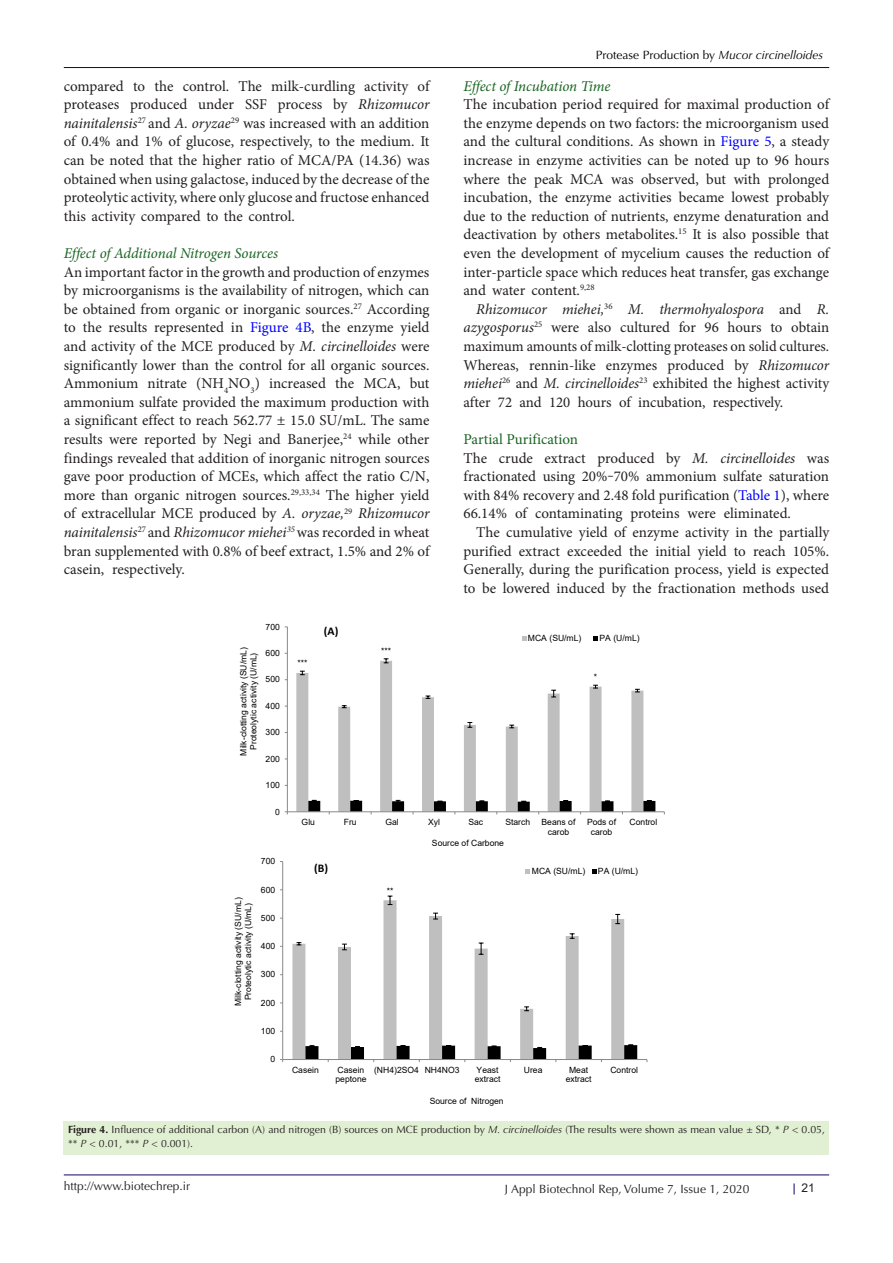
<style>
.page{position:relative;width:893px;height:1263px;background:#fff}
.page>*{position:absolute;margin:0;border:0;box-sizing:border-box;transform-origin:0 0}
.Default{font:15px/18.6px "Minion Pro";color:#231f20;text-align:justify}
.t1{font:italic 15px "Minion Pro";letter-spacing:-.01em;color:#196421}
.t2{font:15px "Minion Pro";color:#196421}
.t3{font:12px "Optima LT Std";color:#231f20}
.t4{font:12px "Optima LT Std";color:#000001}
.t5{font:12px "Arial";color:#231f20}
.t6{font:700 11.85px "Calibri";color:#000}
.t7{font:10.5px/13.5px "Optima LT Std";color:#231f20}
.t8{font:8.55px/9.9px "Arial";color:#000;text-align:center}
.s1{font-style:italic}
.s2{color:#00f}
.s3{font-weight:700}
</style>
<div class="page">
<hr style="left:64px;top:67px;width:765px;height:1px;background:#190066">
<hr style="left:64px;top:1175px;width:765px;height:1px;background:#190066">
<svg style="left:296px;top:661px;width:347px;height:150px"></svg>
<svg style="left:300px;top:671px;width:5px;height:4px"></svg>
<svg style="left:342px;top:705px;width:5px;height:3px"></svg>
<svg style="left:384px;top:658px;width:4px;height:6px"></svg>
<svg style="left:426px;top:696px;width:4px;height:3px"></svg>
<svg style="left:467px;top:722px;width:5px;height:6px"></svg>
<svg style="left:509px;top:725px;width:5px;height:3px"></svg>
<svg style="left:551px;top:690px;width:5px;height:8px"></svg>
<svg style="left:593px;top:685px;width:5px;height:4px"></svg>
<svg style="left:635px;top:689px;width:5px;height:4px"></svg>
<hr style="left:287px;top:627px;width:1px;height:185px;background:#898989">
<hr style="left:287px;top:811px;width:377px;height:1px;background:#898989">
<svg style="left:308px;top:800px;width:347px;height:14px"></svg>
<svg style="left:522px;top:636px;width:4px;height:5px"></svg>
<svg style="left:593px;top:636px;width:5px;height:5px"></svg>
<svg style="left:292px;top:900px;width:332px;height:159px"></svg>
<svg style="left:297px;top:942px;width:4px;height:4px"></svg>
<svg style="left:342px;top:944px;width:5px;height:6px"></svg>
<svg style="left:388px;top:896px;width:4px;height:9px"></svg>
<svg style="left:433px;top:913px;width:5px;height:7px"></svg>
<svg style="left:479px;top:943px;width:4px;height:12px"></svg>
<svg style="left:524px;top:1006px;width:5px;height:5px"></svg>
<svg style="left:570px;top:933px;width:5px;height:6px"></svg>
<svg style="left:615px;top:914px;width:5px;height:10px"></svg>
<hr style="left:282px;top:861px;width:1px;height:198px;background:#898989">
<hr style="left:283px;top:1059px;width:364px;height:1px;background:#898989">
<svg style="left:305px;top:1045px;width:332px;height:17px"></svg>
<svg style="left:526px;top:869px;width:4px;height:5px"></svg>
<svg style="left:592px;top:869px;width:4px;height:5px"></svg>
<div style="left:64px;top:1121px;width:765px;height:34px;background:#e1f0d2"></div>
<p class="Default" style="left:64px;top:77px;width:367px">compared to the control. The milk-curdling activity of proteases produced under SSF process by <span class="s1">Rhizomucor nainitalensis</span><sup>27</sup> and <span class="s1">A. oryzae</span><sup>29</sup> was increased with an addition of 0.4% and 1% of glucose, respectively, to the medium. It can be noted that the higher ratio of MCA/PA (14.36) was obtained when using galactose, induced by the decrease of the proteolytic activity, where only glucose and fructose enhanced this activity compared to the control.</p>
<p class="t1" style="left:64px;top:243px;width:216px">Effect of Additional Nitrogen Sources</p>
<p class="Default" style="left:64px;top:263px;width:367px">An important factor in the growth and production of enzymes by microorganisms is the availability of nitrogen, which can be obtained from organic or inorganic sources.<sup>27</sup> According to the results represented in <span class="s2">Figure 4B</span>, the enzyme yield and activity of the MCE produced by <span class="s1">M. circinelloides</span> were significantly lower than the control for all organic sources.<br>Ammonium nitrate (NH<sub>4</sub>NO<sub>3</sub>) increased the MCA, but ammonium sulfate provided the maximum production with a significant effect to reach 562.77 ± 15.0 SU/mL. The same results were reported by Negi and Banerjee,<sup>24</sup> while other findings revealed that addition of inorganic nitrogen sources gave poor production of MCEs, which affect the ratio C/N, more than organic nitrogen sources.<sup>29,33,34</sup> The higher yield of extracellular MCE produced by <span class="s1">A. oryzae,</span><sup>29</sup> <span class="s1">Rhizomucor nainitalensis</span><sup>27</sup> and <span class="s1">Rhizomucor miehei</span><sup>35</sup> was recorded in wheat bran supplemented with 0.8% of beef extract, 1.5% and 2% of casein, respectively.</p>
<p class="t8" style="left:266px;top:622px;width:16px">700</p>
<p class="t8" style="left:238px;top:756px;width:110px;rotate:-90deg">Milk-clotting activity (SU/mL)<br>Proteolytic activity (U/mL)</p>
<p class="t8" style="left:266px;top:648px;width:16px">600</p>
<p class="t8" style="left:266px;top:674px;width:16px">500</p>
<p class="t8" style="left:266px;top:701px;width:16px">400</p>
<p class="t8" style="left:266px;top:727px;width:16px">300</p>
<p class="t8" style="left:266px;top:754px;width:16px">200</p>
<p class="t8" style="left:266px;top:780px;width:16px">100</p>
<p class="t8" style="left:275px;top:806px;width:6px">0</p>
<p class="t8" style="left:297px;top:658px;width:12px">***</p>
<p class="t6" style="left:324px;top:623px;width:16px">(A)</p>
<p class="t8" style="left:381px;top:646px;width:12px">***</p>
<p class="t4" style="left:596px;top:48px;width:229px">Protease Production by <span class="s1">Mucor circinelloides</span></p>
<p class="t1" style="left:463px;top:76px;width:149px">Effect of Incubation Time</p>
<p class="Default" style="left:463px;top:95px;width:367px">The incubation period required for maximal production of the enzyme depends on two factors: the microorganism used and the cultural conditions. As shown in <span class="s2">Figure 5</span>, a steady increase in enzyme activities can be noted up to 96 hours where the peak MCA was observed, but with prolonged incubation, the enzyme activities became lowest probably due to the reduction of nutrients, enzyme denaturation and deactivation by others metabolites.<sup>15</sup> It is also possible that even the development of mycelium causes the reduction of inter-particle space which reduces heat transfer, gas exchange and water content.<sup>9,28</sup></p>
<p class="Default" style="left:463px;top:300px;width:367px;text-indent:13px"><span class="s1">Rhizomucor miehei,</span><sup>36</sup> <span class="s1">M. thermohyalospora</span> and <span class="s1">R. azygosporus</span><sup>25</sup> were also cultured for 96 hours to obtain maximum amounts of milk-clotting proteases on solid cultures.<br>Whereas, rennin-like enzymes produced by <span class="s1">Rhizomucor miehei</span><sup>26</sup> and <span class="s1">M. circinelloides</span><sup>23</sup> exhibited the highest activity after 72 and 120 hours of incubation, respectively.</p>
<p class="t2" style="left:463px;top:429px;width:116px">Partial Purification</p>
<p class="Default" style="left:463px;top:449px;width:367px">The crude extract produced by <span class="s1">M. circinelloides</span> was fractionated using 20%‒70% ammonium sulfate saturation with 84% recovery and 2.48 fold purification (<span class="s2">Table 1</span>), where 66.14% of contaminating proteins were eliminated.</p>
<p class="Default" style="left:463px;top:523px;width:367px;text-indent:13px">The cumulative yield of enzyme activity in the partially purified extract exceeded the initial yield to reach 105%.<br>Generally, during the purification process, yield is expected to be lowered induced by the fractionation methods used</p>
<p class="t8" style="left:528px;top:633px;width:55px">MCA (SU/mL)</p>
<p class="t8" style="left:600px;top:633px;width:42px">PA (U/mL)</p>
<p class="t8" style="left:594px;top:672px;width:5px">*</p>
<p class="t8" style="left:302px;top:817px;width:15px">Glu</p>
<p class="t8" style="left:344px;top:817px;width:14px">Fru</p>
<p class="t8" style="left:385px;top:817px;width:15px">Gal</p>
<p class="t8" style="left:428px;top:817px;width:13px">Xyl</p>
<p class="t8" style="left:468px;top:817px;width:16px">Sac</p>
<p class="t8" style="left:505px;top:817px;width:26px">Starch</p>
<p class="t8" style="left:541px;top:817px;width:35px">Beans of carob</p>
<p class="t8" style="left:587px;top:817px;width:31px">Pods of carob</p>
<p class="t8" style="left:630px;top:817px;width:29px">Control</p>
<p class="t8" style="left:261px;top:856px;width:16px">700</p>
<p class="t8" style="left:233px;top:1006px;width:110px;rotate:-90deg">Milk-clotting activity (SU/mL)<br>Proteolytic activity (U/mL)</p>
<p class="t8" style="left:261px;top:884px;width:16px">600</p>
<p class="t8" style="left:261px;top:913px;width:16px">500</p>
<p class="t8" style="left:261px;top:941px;width:16px">400</p>
<p class="t8" style="left:261px;top:969px;width:16px">300</p>
<p class="t8" style="left:261px;top:998px;width:16px">200</p>
<p class="t8" style="left:261px;top:1026px;width:16px">100</p>
<p class="t8" style="left:271px;top:1054px;width:6px">0</p>
<p class="t6" style="left:314px;top:859px;width:15px">(B)</p>
<p class="t8" style="left:387px;top:886px;width:8px">**</p>
<p class="t8" style="left:432px;top:838px;width:74px">Source of Carbone</p>
<p class="t8" style="left:532px;top:866px;width:55px">MCA (SU/mL)</p>
<p class="t8" style="left:598px;top:866px;width:42px">PA (U/mL)</p>
<p class="t8" style="left:292px;top:1064px;width:28px">Casein</p>
<p class="t8" style="left:335px;top:1064px;width:33px;text-align:left">Casein peptone</p>
<p class="t8" style="left:374px;top:1064px;width:87px">(NH4)2SO4 NH4NO3</p>
<p class="t8" style="left:475px;top:1064px;width:27px;text-align:left">Yeast extract</p>
<p class="t8" style="left:524px;top:1064px;width:20px">Urea</p>
<p class="t8" style="left:566px;top:1064px;width:27px">Meat extract</p>
<p class="t8" style="left:610px;top:1064px;width:29px">Control</p>
<p class="t8" style="left:430px;top:1096px;width:76px">Source of Nitrogen</p>
<p class="t7" style="left:68px;top:1123px;width:758px"><span class="s3">Figure 4.</span> Influence of additional carbon (A) and nitrogen (B) sources on MCE production by <span class="s1">M. circinelloides</span> (The results were shown as mean value ± SD, * <span class="s1">P</span> &lt; 0.05, ** <span class="s1">P</span> &lt; 0.01, *** <span class="s1">P</span> &lt; 0.001).</p>
<p class="t3" style="left:64px;top:1179px;width:128px">http://www.biotechrep.ir</p>
<p class="t3" style="left:505px;top:1182px;width:246px">J Appl Biotechnol Rep, Volume 7, Issue 1, 2020</p>
<p class="t5" style="left:801px;top:1180px;width:15px">21</p>
</div>
